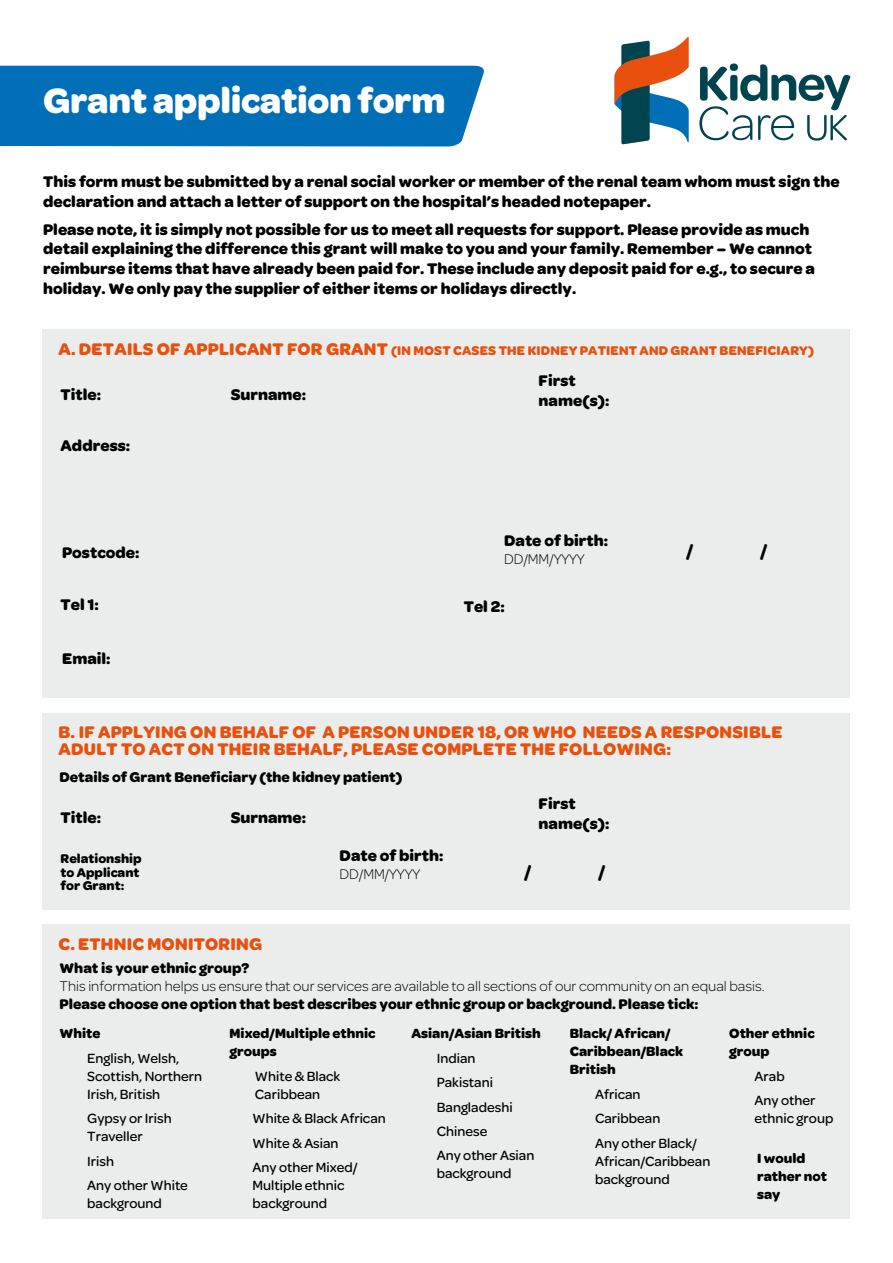
<style>
.page{position:relative;width:893px;height:1263px;background:#fff}
.page>*{position:absolute;margin:0;border:0;box-sizing:border-box;transform-origin:0 0}
.t1{font:700 37.5px "Omnes";letter-spacing:-.01em;color:#fff}
.t2{font:700 18px/17.1px "Omnes";letter-spacing:.015em;color:#e9500e}
.t3{font:700 18px "Omnes";color:#000}
.t4{font:700 16.5px/20px "Omnes";color:#000}
.t5{font:700 15px "Omnes";color:#000}
.t6{font:300 15px "Omnes";color:#000}
.t7{font:500 14.25px/24.5px "Omnes";color:#000}
.t8{font:700 14.25px/18px "Omnes";color:#000}
.t9{font:700 13.5px "Omnes";letter-spacing:.015em;color:#e9500e}
.t10{font:700 13.5px/13.5px "Omnes";color:#000}
.s1{font-size:18px}
</style>
<div class="page">
<div style="left:0;top:66px;width:484px;height:80px;background:#006fb7"></div>
<svg style="left:699px;top:64px;width:151px;height:77px"></svg>
<svg style="left:614px;top:37px;width:75px;height:107px"></svg>
<div style="left:43px;top:329px;width:807px;height:369px;background:#eaedec"></div>
<div style="left:43px;top:924px;width:807px;height:295px;background:#eaedec"></div>
<div style="left:43px;top:713px;width:807px;height:197px;background:#eaedec"></div>
<h1 class="t1" style="left:43px;top:79px;width:404px">Grant application form</h1>
<p class="t4" style="left:43px;top:172px;width:798px;line-height:19.5px">This form must be submitted by a renal social worker or member of the renal team whom must sign the declaration and attach a letter of support on the hospital’s headed notepaper.</p>
<p class="t4" style="left:43px;top:219px;width:773px">Please note, it is simply not possible for us to meet all requests for support. Please provide as much detail explaining the difference this grant will make to you and your family. Remember – We cannot reimburse items that have already been paid for. These include any deposit paid for e.g., to secure a holiday. We only pay the supplier of either items or holidays directly.</p>
<p class="t9" style="left:59px;top:342px;width:757px"><span class="s1">A. DETAILS OF APPLICANT FOR GRANT</span> (IN MOST CASES THE KIDNEY PATIENT AND GRANT BENEFICIARY)</p>
<p class="t4" style="left:61px;top:384px;width:42px">Title:</p>
<p class="t4" style="left:61px;top:435px;width:71px">Address:</p>
<p class="t4" style="left:62px;top:543px;width:79px">Postcode:</p>
<p class="t4" style="left:61px;top:594px;width:40px">Tel 1:</p>
<p class="t4" style="left:62px;top:649px;width:50px">Email:</p>
<p class="t4" style="left:231px;top:384px;width:77px">Surname:</p>
<p class="t4" style="left:539px;top:371px;width:72px">First name(s):</p>
<p class="t4" style="left:504px;top:531px;width:105px">Date of birth:</p>
<p class="t6" style="left:504px;top:551px;width:82px">DD/MM/YYYY</p>
<p class="t4" style="left:464px;top:597px;width:42px">Tel 2:</p>
<p class="t3" style="left:686px;top:539px;width:8px">/</p>
<p class="t3" style="left:761px;top:539px;width:8px">/</p>
<p class="t2" style="left:59px;top:723px;width:725px">B. IF APPLYING ON BEHALF OF A PERSON UNDER 18, OR WHO NEEDS A RESPONSIBLE<br>ADULT TO ACT ON THEIR BEHALF, PLEASE COMPLETE THE FOLLOWING:</p>
<p class="t5" style="left:60px;top:768px;width:344px">Details of Grant Beneficiary (the kidney patient)</p>
<p class="t4" style="left:61px;top:807px;width:42px">Title:</p>
<p class="t10" style="left:61px;top:852px;width:83px">Relationship to Applicant for Grant:</p>
<p class="t4" style="left:231px;top:807px;width:77px">Surname:</p>
<p class="t2" style="left:59px;top:935px;width:205px">C. ETHNIC MONITORING</p>
<p class="t4" style="left:539px;top:794px;width:72px">First name(s):</p>
<p class="t4" style="left:340px;top:845px;width:105px">Date of birth:</p>
<p class="t6" style="left:340px;top:865px;width:82px">DD/MM/YYYY</p>
<p class="t3" style="left:524px;top:861px;width:8px">/</p>
<p class="t3" style="left:598px;top:861px;width:8px">/</p>
<p class="t5" style="left:60px;top:959px;width:191px">What is your ethnic group?</p>
<p class="t6" style="left:60px;top:978px;width:706px">This information helps us ensure that our services are available to all sections of our community on an equal basis.</p>
<p class="t5" style="left:60px;top:995px;width:640px">Please choose one option that best describes your ethnic group or background. Please tick:</p>
<p class="t8" style="left:60px;top:1025px;width:42px">White</p>
<p class="t7" style="left:87px;top:1049px;width:116px;line-height:18px">English, Welsh,<br>Scottish, Northern<br>Irish, British</p>
<p class="t7" style="left:87px;top:1109px;width:86px;line-height:18px">Gypsy or Irish<br>Traveller</p>
<p class="t7" style="left:87px;top:1149px;width:102px">Irish<br>Any other White</p>
<p class="t7" style="left:87px;top:1191px;width:76px">background</p>
<p class="t8" style="left:230px;top:1025px;width:147px">Mixed/Multiple ethnic groups</p>
<p class="t7" style="left:255px;top:1067px;width:87px;line-height:18px">White &amp; Black<br>Caribbean</p>
<p class="t7" style="left:253px;top:1106px;width:135px">White &amp; Black African<br>White &amp; Asian<br>Any other Mixed/</p>
<p class="t7" style="left:253px;top:1176px;width:93px;line-height:18px">Multiple ethnic background</p>
<p class="t8" style="left:411px;top:1025px;width:131px">Asian/Asian British</p>
<p class="t7" style="left:437px;top:1046px;width:99px">Indian<br>Pakistani<br>Bangladeshi<br>Chinese<br>Any other Asian</p>
<p class="t7" style="left:437px;top:1161px;width:76px">background</p>
<p class="t8" style="left:570px;top:1025px;width:115px">Black/ African/<br>Caribbean/Black<br>British</p>
<p class="t7" style="left:595px;top:1082px;width:103px">African<br>Caribbean<br>Any other Black/</p>
<p class="t7" style="left:595px;top:1152px;width:117px;line-height:18px">African/Caribbean background</p>
<p class="t8" style="left:729px;top:1025px;width:87px">Other ethnic group</p>
<p class="t7" style="left:755px;top:1064px;width:62px">Arab<br>Any other</p>
<p class="t7" style="left:755px;top:1106px;width:80px">ethnic group</p>
<p class="t8" style="left:757px;top:1149px;width:72px">I would rather not say</p>
</div>
